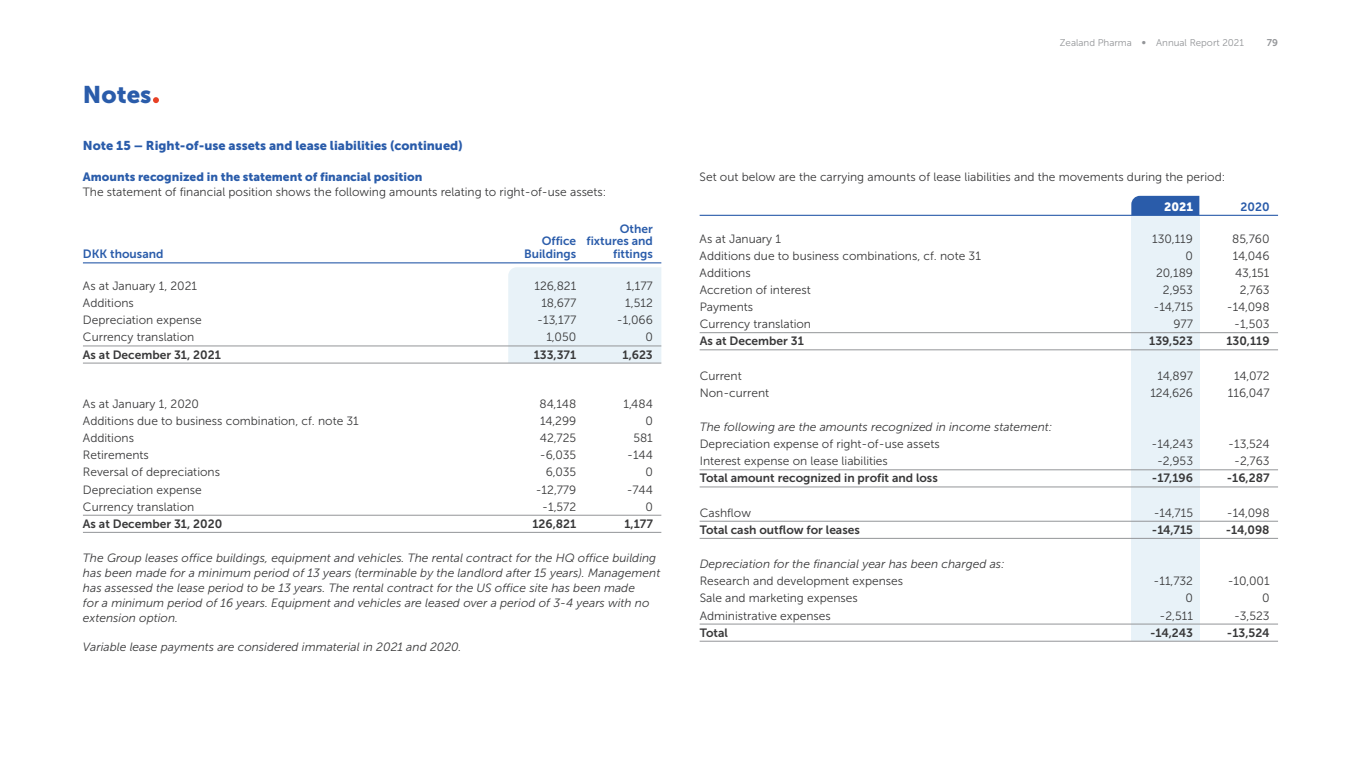
<style>
.page{position:relative;width:1361px;height:766px;background:#fff}
.page>*{position:absolute;margin:0;border:0;box-sizing:border-box;transform-origin:0 0}
.t1{font:24px "Museo Sans 900";color:#2a5caa}
.t2{font:12.75px "Museo Sans 900";color:#2a5caa}
.t3{font:12px "Museo Sans 300";color:#383839}
.t4{font:italic 12px/15px "Museo Sans 300";color:#383839}
.t5{font:12px "Museo Sans 700";color:#383839}
.t6{font:12px/12.8px "Museo Sans 700";color:#2a5caa;text-align:right}
.t7{font:12px "Museo Sans 900";color:#2a5caa}
.t8{font:12px "Museo Sans 900";color:#fff}
.t9{font:9.75px "Museo Sans 300";color:#939598}
.t10{font:9.75px "Museo Sans 700";color:#939598}
</style>
<div class="page">
<div style="left:1131px;top:215px;width:68px;height:426px;background:#e8f2f8"></div>
<svg style="left:1131px;top:196px;width:68px;height:19px"></svg>
<svg style="left:153px;top:97px;width:6px;height:6px"></svg>
<div style="left:508px;top:267px;width:153px;height:96px;background:#e8f2f8"></div>
<hr style="left:83px;top:262px;width:578px;height:1px;background:#2a5caa">
<hr style="left:83px;top:345px;width:578px;height:1px;background:#939598">
<hr style="left:83px;top:363px;width:578px;height:1px;background:#939598">
<hr style="left:83px;top:515px;width:578px;height:1px;background:#939598">
<hr style="left:83px;top:532px;width:578px;height:1px;background:#939598">
<hr style="left:699px;top:215px;width:579px;height:1px;background:#2a5caa">
<hr style="left:699px;top:332px;width:579px;height:1px;background:#939598">
<hr style="left:699px;top:349px;width:579px;height:1px;background:#939598">
<hr style="left:699px;top:469px;width:579px;height:1px;background:#939598">
<hr style="left:699px;top:486px;width:579px;height:1px;background:#939598">
<hr style="left:699px;top:521px;width:579px;height:1px;background:#939598">
<hr style="left:699px;top:538px;width:579px;height:1px;background:#939598">
<hr style="left:699px;top:623px;width:579px;height:1px;background:#939598">
<hr style="left:699px;top:640px;width:579px;height:1px;background:#939598">
<h1 class="t1" style="left:83px;top:81px;width:70px">Notes</h1>
<p class="t2" style="left:83px;top:138px;width:381px">Note 15 – Right-of-use assets and lease liabilities (continued)</p>
<p class="t7" style="left:83px;top:170px;width:341px">Amounts recognized in the statement of financial position</p>
<p class="t3" style="left:83px;top:186px;width:525px">The statement of financial position shows the following amounts relating to right-of-use assets:</p>
<p class="t6" style="left:542px;top:222px;width:113px">Other<br>Office fixtures and</p>
<p class="t6" style="left:83px;top:247px;width:82px">DKK thousand</p>
<p class="t6" style="left:524px;top:247px;width:54px">Buildings</p>
<p class="t6" style="left:613px;top:247px;width:41px">fittings</p>
<p class="t3" style="left:83px;top:279px;width:116px">As at January 1, 2021</p>
<p class="t3" style="left:534px;top:279px;width:43px">126,821</p>
<p class="t3" style="left:626px;top:279px;width:28px">1,177</p>
<p class="t3" style="left:83px;top:296px;width:53px">Additions</p>
<p class="t3" style="left:541px;top:296px;width:36px">18,677</p>
<p class="t3" style="left:625px;top:296px;width:29px">1,512</p>
<p class="t3" style="left:83px;top:313px;width:120px">Depreciation expense</p>
<p class="t3" style="left:537px;top:313px;width:41px">-13,177</p>
<p class="t3" style="left:617px;top:313px;width:37px">-1,066</p>
<p class="t3" style="left:83px;top:331px;width:113px">Currency translation</p>
<p class="t3" style="left:546px;top:331px;width:31px">1,050</p>
<p class="t3" style="left:645px;top:331px;width:9px">0</p>
<p class="t5" style="left:83px;top:347px;width:139px">As at December 31, 2021</p>
<p class="t5" style="left:534px;top:347px;width:44px">133,371</p>
<p class="t5" style="left:622px;top:347px;width:32px">1,623</p>
<p class="t3" style="left:83px;top:397px;width:118px">As at January 1, 2020</p>
<p class="t3" style="left:539px;top:397px;width:38px">84,148</p>
<p class="t3" style="left:623px;top:397px;width:31px">1,484</p>
<p class="t3" style="left:83px;top:414px;width:277px">Additions due to business combination, cf. note 31</p>
<p class="t3" style="left:540px;top:414px;width:38px">14,299</p>
<p class="t3" style="left:645px;top:414px;width:9px">0</p>
<p class="t3" style="left:83px;top:431px;width:53px">Additions</p>
<p class="t3" style="left:540px;top:431px;width:38px">42,725</p>
<p class="t3" style="left:633px;top:431px;width:21px">581</p>
<p class="t3" style="left:83px;top:448px;width:67px">Retirements</p>
<p class="t3" style="left:540px;top:448px;width:38px">-6,035</p>
<p class="t3" style="left:627px;top:448px;width:27px">-144</p>
<p class="t3" style="left:83px;top:465px;width:139px">Reversal of depreciations</p>
<p class="t3" style="left:546px;top:465px;width:32px">6,035</p>
<p class="t3" style="left:645px;top:465px;width:9px">0</p>
<p class="t3" style="left:83px;top:483px;width:120px">Depreciation expense</p>
<p class="t3" style="left:536px;top:483px;width:42px">-12,779</p>
<p class="t3" style="left:627px;top:483px;width:28px">-744</p>
<p class="t3" style="left:83px;top:500px;width:113px">Currency translation</p>
<p class="t3" style="left:542px;top:500px;width:36px">-1,572</p>
<p class="t3" style="left:645px;top:500px;width:9px">0</p>
<p class="t5" style="left:83px;top:517px;width:141px">As at December 31, 2020</p>
<p class="t5" style="left:532px;top:517px;width:45px">126,821</p>
<p class="t5" style="left:624px;top:517px;width:30px">1,177</p>
<p class="t4" style="left:83px;top:550px;width:579px">The Group leases office buildings, equipment and vehicles. The rental contract for the HQ office building has been made for a minimum period of 13 years (terminable by the landlord after 15 years). Management has assessed the lease period to be 13 years. The rental contract for the US office site has been made<br>for a minimum period of 16 years. Equipment and vehicles are leased over a period of 3-4 years with no extension option.</p>
<p class="t4" style="left:83px;top:639px;width:380px">Variable lease payments are considered immaterial in 2021 and 2020.</p>
<p class="t9" style="left:1060px;top:38px;width:186px">Zealand Pharma ∞ Annual Report 2021</p>
<p class="t10" style="left:1267px;top:38px;width:13px">79</p>
<p class="t3" style="left:699px;top:171px;width:527px">Set out below are the carrying amounts of lease liabilities and the movements during the period:</p>
<p class="t8" style="left:1164px;top:199px;width:30px">2021</p>
<p class="t6" style="left:1240px;top:200px;width:31px">2020</p>
<p class="t3" style="left:699px;top:232px;width:83px">As at January 1</p>
<p class="t3" style="left:1152px;top:232px;width:42px">130,119</p>
<p class="t3" style="left:1232px;top:232px;width:39px">85,760</p>
<p class="t3" style="left:699px;top:249px;width:283px">Additions due to business combinations, cf. note 31</p>
<p class="t3" style="left:1185px;top:249px;width:9px">0</p>
<p class="t3" style="left:1233px;top:249px;width:38px">14,046</p>
<p class="t3" style="left:699px;top:266px;width:53px">Additions</p>
<p class="t3" style="left:1156px;top:266px;width:38px">20,189</p>
<p class="t3" style="left:1235px;top:266px;width:36px">43,151</p>
<p class="t3" style="left:699px;top:283px;width:113px">Accretion of interest</p>
<p class="t3" style="left:1163px;top:283px;width:32px">2,953</p>
<p class="t3" style="left:1240px;top:283px;width:31px">2,763</p>
<p class="t3" style="left:699px;top:300px;width:55px">Payments</p>
<p class="t3" style="left:1153px;top:300px;width:41px">-14,715</p>
<p class="t3" style="left:1227px;top:300px;width:44px">-14,098</p>
<p class="t3" style="left:700px;top:317px;width:113px">Currency translation</p>
<p class="t3" style="left:1173px;top:317px;width:21px">977</p>
<p class="t3" style="left:1234px;top:317px;width:37px">-1,503</p>
<p class="t5" style="left:700px;top:334px;width:106px">As at December 31</p>
<p class="t5" style="left:1149px;top:334px;width:45px">139,523</p>
<p class="t5" style="left:1226px;top:334px;width:45px">130,119</p>
<p class="t3" style="left:700px;top:369px;width:44px">Current</p>
<p class="t3" style="left:1157px;top:369px;width:37px">14,897</p>
<p class="t3" style="left:1234px;top:369px;width:37px">14,072</p>
<p class="t3" style="left:700px;top:386px;width:71px">Non-current</p>
<p class="t3" style="left:1150px;top:386px;width:44px">124,626</p>
<p class="t3" style="left:1228px;top:386px;width:43px">116,047</p>
<p class="t4" style="left:700px;top:419px;width:354px">The following are the amounts recognized in income statement:</p>
<p class="t3" style="left:700px;top:437px;width:241px">Depreciation expense of right-of-use assets</p>
<p class="t3" style="left:1151px;top:437px;width:43px">-14,243</p>
<p class="t3" style="left:1228px;top:437px;width:43px">-13,524</p>
<p class="t3" style="left:700px;top:454px;width:190px">Interest expense on lease liabilities</p>
<p class="t3" style="left:1157px;top:454px;width:38px">-2,953</p>
<p class="t3" style="left:1234px;top:454px;width:37px">-2,763</p>
<p class="t5" style="left:700px;top:471px;width:239px">Total amount recognized in profit and loss</p>
<p class="t5" style="left:1152px;top:471px;width:43px">-17,196</p>
<p class="t5" style="left:1227px;top:471px;width:44px">-16,287</p>
<p class="t3" style="left:700px;top:506px;width:53px">Cashflow</p>
<p class="t3" style="left:1153px;top:506px;width:41px">-14,715</p>
<p class="t3" style="left:1227px;top:506px;width:44px">-14,098</p>
<p class="t5" style="left:700px;top:523px;width:162px">Total cash outflow for leases</p>
<p class="t5" style="left:1152px;top:523px;width:43px">-14,715</p>
<p class="t5" style="left:1225px;top:523px;width:45px">-14,098</p>
<p class="t4" style="left:700px;top:556px;width:306px">Depreciation for the financial year has been charged as:</p>
<p class="t3" style="left:700px;top:574px;width:205px">Research and development expenses</p>
<p class="t3" style="left:1153px;top:574px;width:41px">-11,732</p>
<p class="t3" style="left:1227px;top:574px;width:43px">-10,001</p>
<p class="t3" style="left:700px;top:591px;width:159px">Sale and marketing expenses</p>
<p class="t3" style="left:1185px;top:591px;width:9px">0</p>
<p class="t3" style="left:1262px;top:591px;width:9px">0</p>
<p class="t3" style="left:700px;top:608px;width:133px">Administrative expenses</p>
<p class="t3" style="left:1159px;top:608px;width:35px">-2,511</p>
<p class="t3" style="left:1234px;top:608px;width:37px">-3,523</p>
<p class="t5" style="left:700px;top:625px;width:30px">Total</p>
<p class="t5" style="left:1150px;top:625px;width:45px">-14,243</p>
<p class="t5" style="left:1227px;top:625px;width:44px">-13,524</p>
</div>
